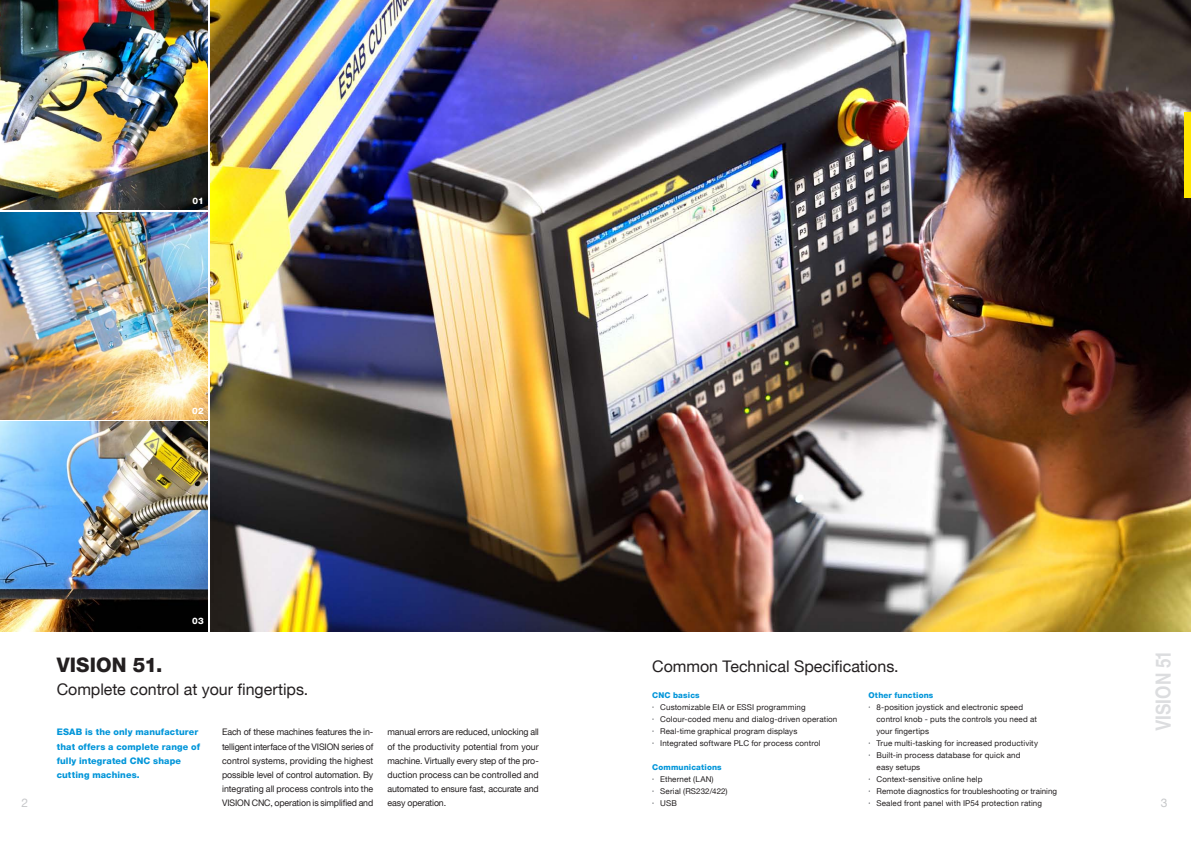
<style>
.page{position:relative;width:1191px;height:842px;background:#fff}
.page>*{position:absolute;margin:0;border:0;box-sizing:border-box;transform-origin:0 0}
.t1{font:700 condensed 21px "Helvetica";color:#dcdddf}
.t2{font:800 20px "Helvetica Neue LT";letter-spacing:.005em;color:#231f20}
.t3{font:16px "Helvetica Neue LT";color:#231f20}
.t4{font:12px "Helvetica Neue LT";color:#c7c8ca}
.t5{font:9px/14.2px "Helvetica Neue LT";letter-spacing:-.015em;color:#231f20;text-align:justify}
.t6{font:800 9px/14.2px "Helvetica Neue LT";letter-spacing:.015em;color:#0095d9}
.t7{font:800 9px "Helvetica Neue LT";color:#fff}
.t8{font:8px/12px "Helvetica Neue LT";letter-spacing:.015em;color:#231f20}
.t9{font:800 8px "Helvetica Neue LT";letter-spacing:.02em;color:#0095d9}
</style>
<div class="page">
<img style="left:210px;top:0;width:981px;height:631px">
<img style="left:0;top:0;width:208px;height:210px">
<img style="left:0;top:212px;width:208px;height:208px">
<img style="left:0;top:422px;width:208px;height:209px">
<div style="left:1184px;top:112px;width:7px;height:85px;background:#ffe601"></div>
<p class="t7" style="left:192px;top:195px;width:13px">01</p>
<p class="t7" style="left:192px;top:405px;width:13px">02</p>
<p class="t4" style="left:22px;top:795px;width:8px">2</p>
<p class="t7" style="left:192px;top:615px;width:13px">03</p>
<p class="t2" style="left:57px;top:653px;width:107px">VISION 51.</p>
<p class="t3" style="left:57px;top:680px;width:253px">Complete control at your fingertips.</p>
<p class="t6" style="left:57px;top:725px;width:145px">ESAB is the only manufacturer that offers a complete range of fully integrated CNC shape cutting machines.</p>
<p class="t5" style="left:222px;top:725px;width:153px">Each of these machines features the in&shy;telligent interface of the VISION series of control systems, providing the highest possible level of control automation. By integrating all process controls into the VISION CNC, operation is simplified and</p>
<p class="t5" style="left:387px;top:725px;width:153px">manual errors are reduced, unlocking all of the productivity potential from your machine. Virtually every step of the pro&shy;duction process can be controlled and automated to ensure fast, accurate and easy operation.</p>
<p class="t3" style="left:652px;top:656px;width:248px">Common Technical Specifications.</p>
<p class="t9" style="left:868px;top:690px;width:66px">Other functions</p>
<p class="t8" style="left:876px;top:701px;width:162px">8-position joystick and electronic speed control knob - puts the controls you need at your fingertips</p>
<p class="t8" style="left:876px;top:737px;width:163px">True multi-tasking for increased productivity</p>
<p class="t8" style="left:876px;top:749px;width:145px">Built-in process database for quick and easy setups</p>
<p class="t8" style="left:876px;top:773px;width:107px">Context-sensitive online help</p>
<p class="t8" style="left:876px;top:785px;width:182px">Remote diagnostics for troubleshooting or training</p>
<p class="t8" style="left:876px;top:797px;width:167px">Sealed front panel with IP54 protection rating</p>
<p class="t9" style="left:652px;top:690px;width:49px">CNC basics</p>
<p class="t8" style="left:660px;top:701px;width:147px">Customizable EIA or ESSI programming</p>
<p class="t8" style="left:660px;top:713px;width:179px">Colour-coded menu and dialog-driven operation</p>
<p class="t8" style="left:660px;top:725px;width:139px">Real-time graphical program displays</p>
<p class="t8" style="left:660px;top:737px;width:162px">Integrated software PLC for process control</p>
<p class="t9" style="left:652px;top:762px;width:71px">Communications</p>
<p class="t8" style="left:660px;top:773px;width:55px">Ethernet (LAN)</p>
<p class="t8" style="left:660px;top:785px;width:69px">Serial (RS232/422)</p>
<p class="t8" style="left:660px;top:797px;width:18px">USB</p>
<p class="t1" style="left:1150px;top:731px;width:83px;rotate:-90deg">VISION 51</p>
<p class="t4" style="left:1160px;top:795px;width:8px">3</p>
</div>
